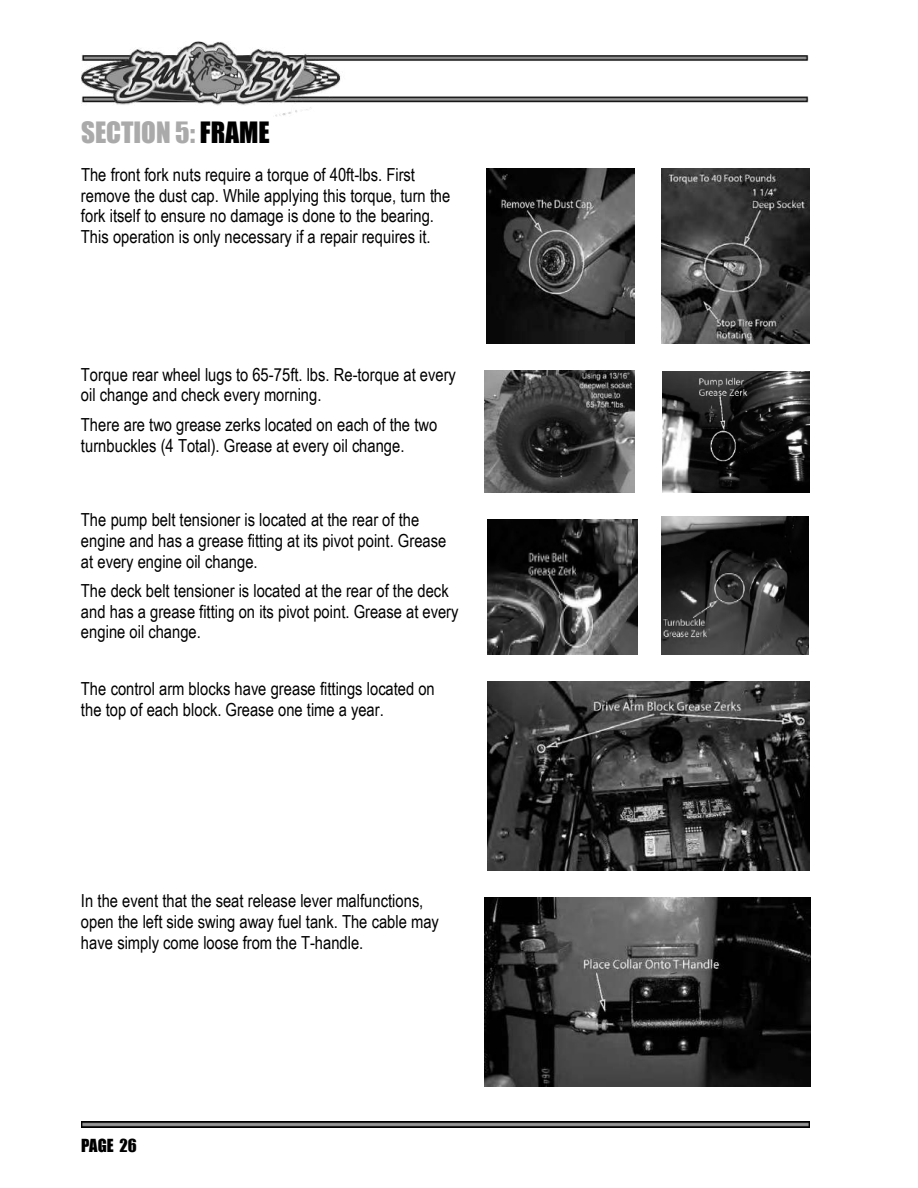
<style>
.page{position:relative;width:918px;height:1188px;background:#fff}
.page>*{position:absolute;margin:0;border:0;box-sizing:border-box;transform-origin:0 0}
.t1{font:27px "Impact";color:#aaa}
.t2{font:18px/20.7px "Arial Narrow";color:#000}
.t3{font:16.5px "Impact";color:#000}
.s1{color:#000}
</style>
<div class="page">
<img style="left:81px;top:42px;width:728px;height:74px">
<img style="left:81px;top:1122px;width:729px;height:5px">
<img style="left:662px;top:168px;width:148px;height:176px">
<img style="left:485px;top:371px;width:149px;height:121px">
<img style="left:662px;top:516px;width:146px;height:139px">
<img style="left:662px;top:371px;width:148px;height:121px">
<img style="left:487px;top:520px;width:150px;height:134px">
<img style="left:487px;top:682px;width:322px;height:188px">
<img style="left:486px;top:168px;width:148px;height:176px">
<img style="left:485px;top:898px;width:326px;height:188px">
<h1 class="t1" style="left:81px;top:121px;width:190px">SECTION 5: <span class="s1">FRAME</span></h1>
<p class="t2" style="left:81px;top:166px;width:371px">The front fork nuts require a torque of 40ft-lbs. First remove the dust cap. While applying this torque, turn the fork itself to ensure no damage is done to the bearing.<br>This operation is only necessary if a repair requires it.</p>
<p class="t2" style="left:81px;top:365px;width:376px">Torque rear wheel lugs to 65-75ft. lbs. Re-torque at every oil change and check every morning.</p>
<p class="t2" style="left:81px;top:416px;width:358px">There are two grease zerks located on each of the two turnbuckles (4 Total). Grease at every oil change.</p>
<p class="t2" style="left:81px;top:511px;width:367px">The pump belt tensioner is located at the rear of the engine and has a grease fitting at its pivot point. Grease at every engine oil change.</p>
<p class="t2" style="left:81px;top:582px;width:379px">The deck belt tensioner is located at the rear of the deck and has a grease fitting on its pivot point. Grease at every engine oil change.</p>
<p class="t2" style="left:81px;top:680px;width:355px">The control arm blocks have grease fittings located on the top of each block. Grease one time a year.</p>
<p class="t2" style="left:81px;top:892px;width:360px">In the event that the seat release lever malfunctions, open the left side swing away fuel tank. The cable may have simply come loose from the T-handle.</p>
<p class="t3" style="left:81px;top:1139px;width:57px">PAGE 26</p>
</div>
